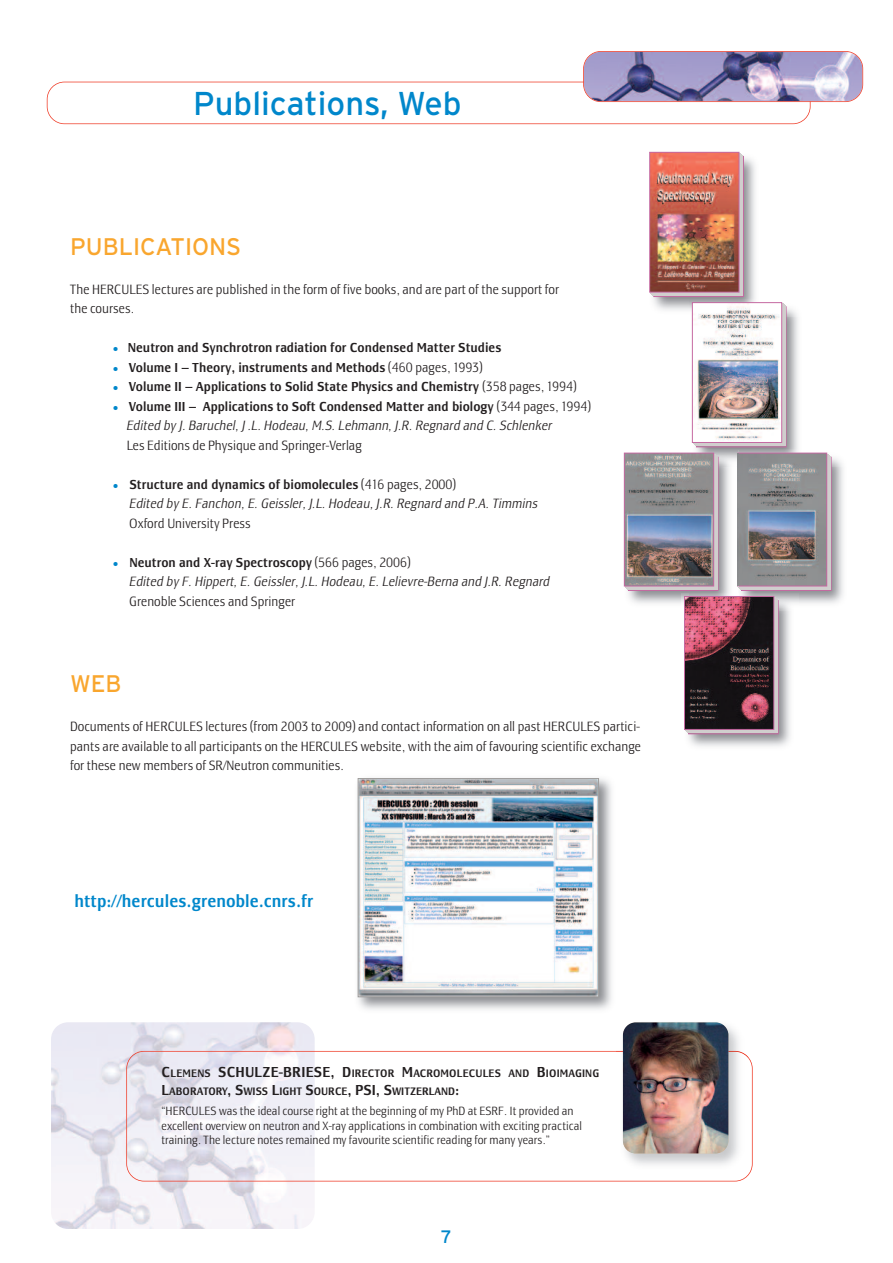
<style>
.page{position:relative;width:893px;height:1263px;background:#fff}
.page>*{position:absolute;margin:0;border:0;box-sizing:border-box;transform-origin:0 0}
.t1{font:33px "Interstate";color:#0087cb}
.t2{font:24px "Interstate";color:#f9a62e}
.t3{font:500 18px "Dagblad";color:#0087cb}
.t4{font:18px "Interstate";color:#0087cb}
.t5{font:300 13.5px/19.5px "Dagblad";color:#231f20}
.t6{font:italic 300 13.5px/19.5px "Dagblad";color:#231f20}
.t7{font:500 13.5px "Dagblad";color:#231f20}
.t8{font:300 12px/14.4px "Dagblad";color:#231f20}
.t9{font:500 11.25px/18px "Dagblad";color:#231f20}
.s1{font-weight:700;font-size:18px;color:#0087cb}
.s2{font-weight:300}
.s3{font-weight:700;font-style:normal;font-size:18px;color:#0087cb}
.s4{font-weight:500;font-style:normal}
.s5{font-style:normal}
.s6{font-size:15px}
</style>
<div class="page">
<img style="left:51px;top:1022px;width:264px;height:207px">
<div style="left:126px;top:1051px;width:627px;height:130px;border:2px solid #ef3c27;border-radius:18px"></div>
<img style="left:622px;top:1058px;width:126px;height:115px">
<img style="left:616px;top:1023px;width:123px;height:28px">
<img style="left:616px;top:1051px;width:132px;height:7px">
<img style="left:623px;top:1022px;width:105px;height:131px;border-radius:13px">
<div style="left:47px;top:82px;width:763px;height:42px;border:2px solid #ef3c27;border-radius:18px"></div>
<img style="left:649px;top:151px;width:106px;height:149px">
<div style="left:652px;top:155px;width:91px;height:141px;background:linear-gradient(to right,#d0cecd,#d0cecd)"></div>
<img style="left:651px;top:154px;width:86px;height:136px">
<div style="left:649px;top:152px;width:90px;height:140px;border:1px solid #c569a1"></div>
<img style="left:689px;top:300px;width:109px;height:150px">
<div style="left:695px;top:305px;width:90px;height:141px;background:linear-gradient(to right,#d0cecd,#d0cecd)"></div>
<img style="left:694px;top:304px;width:86px;height:137px">
<div style="left:692px;top:302px;width:90px;height:141px;border:1px solid #c569a1"></div>
<img style="left:738px;top:450px;width:105px;height:154px">
<svg style="left:740px;top:456px;width:90px;height:134px"></svg>
<img style="left:739px;top:455px;width:86px;height:129px">
<div style="left:737px;top:453px;width:90px;height:133px;border:1px solid #c569a1"></div>
<img style="left:623px;top:452px;width:66px;height:152px">
<img style="left:689px;top:450px;width:49px;height:143px">
<img style="left:738px;top:453px;width:1px;height:133px">
<svg style="left:627px;top:456px;width:90px;height:134px"></svg>
<img style="left:626px;top:455px;width:86px;height:129px">
<div style="left:624px;top:453px;width:90px;height:133px;border:1px solid #c569a1"></div>
<img style="left:681px;top:593px;width:117px;height:154px">
<div style="left:687px;top:599px;width:90px;height:134px;background:linear-gradient(to right,#d0cecd,#d0cecd)"></div>
<img style="left:686px;top:598px;width:86px;height:130px">
<div style="left:684px;top:596px;width:90px;height:134px;border:1px solid #c569a1"></div>
<img style="left:584px;top:52px;width:278px;height:49px;border-radius:17px">
<div style="left:583px;top:51px;width:280px;height:51px;border:2px solid #ef3c27;border-radius:18px"></div>
<img style="left:357px;top:778px;width:255px;height:232px">
<img style="left:360px;top:780px;width:237px;height:215px">
<div style="left:358px;top:778px;width:241px;height:219px;border:1px solid #9f9d9c"></div>
<h1 class="t1" style="left:193px;top:85px;width:270px">Publications, Web</h1>
<h2 class="t2" style="left:70px;top:233px;width:173px">PUBLICATIONS</h2>
<p class="t5" style="left:70px;top:280px;width:490px">The HERCULES lectures are published in the form of five books, and are part of the support for the courses.</p>
<p class="t7" style="left:113px;top:342px;width:390px"><span class="s1">•</span> Neutron and Synchrotron radiation for Condensed Matter Studies</p>
<p class="t7" style="left:113px;top:362px;width:372px"><span class="s1">•</span> Volume I – Theory, instruments and Methods <span class="s2">(460 pages, 1993)</span></p>
<p class="t7" style="left:113px;top:381px;width:465px"><span class="s1">•</span> Volume II – Applications to Solid State Physics and Chemistry <span class="s2">(358 pages, 1994)</span></p>
<p class="t6" style="left:127px;top:397px;width:466px;text-indent:-14px"><span class="s3">•</span> <span class="s4">Volume III – Applications to Soft Condensed Matter and biology</span> <span class="s5">(344 pages, 1994)<br></span>Edited by J. Baruchel, J .L. Hodeau, M.S. Lehmann, J.R. Regnard and C. Schlenker</p>
<p class="t5" style="left:127px;top:436px;width:237px">Les Editions de Physique and Springer-Verlag</p>
<p class="t6" style="left:130px;top:475px;width:410px;text-indent:-17px"><span class="s3">•</span> <span class="s4">Structure and dynamics of biomolecules</span> <span class="s5">(416 pages, 2000)<br></span>Edited by E. Fanchon, E. Geissler, J.L. Hodeau, J.R. Regnard and P.A. Timmins</p>
<p class="t5" style="left:129px;top:514px;width:123px">Oxford University Press</p>
<p class="t6" style="left:130px;top:553px;width:422px;text-indent:-17px"><span class="s3">•</span> <span class="s4">Neutron and X-ray Spectroscopy</span> <span class="s5">(566 pages, 2006)<br></span>Edited by F. Hippert, E. Geissler, J.L. Hodeau, E. Lelievre-Berna and J.R. Regnard</p>
<p class="t5" style="left:129px;top:592px;width:168px">Grenoble Sciences and Springer</p>
<h2 class="t2" style="left:70px;top:670px;width:53px">WEB</h2>
<p class="t5" style="left:70px;top:718px;width:572px;text-align:justify">Documents of HERCULES lectures (from 2003 to 2009) and contact information on all past HERCULES partici&shy;pants are available to all participants on the HERCULES website, with the aim of favouring scientific exchange for these new members of SR/Neutron communities.</p>
<h3 class="t3" style="left:74px;top:894px;width:240px">http://hercules.grenoble.cnrs.fr</h3>
<p class="t9" style="left:162px;top:1065px;width:439px"><span class="s6">C</span>LEMENS <span class="s6">SCHULZE-BRIESE, D</span>IRECTOR <span class="s6">M</span>ACROMOLECULES AND <span class="s6">B</span>IOIMAGING<br><span class="s6">L</span>ABORATORY<span class="s6">, S</span>WISS <span class="s6">L</span>IGHT <span class="s6">S</span>OURCE<span class="s6">, PSI, S</span>WITZERLAND<span class="s6">:</span></p>
<p class="t8" style="left:162px;top:1105px;width:422px">“HERCULES was the ideal course right at the beginning of my PhD at ESRF. It provided an excellent overview on neutron and X-ray applications in combination with exciting practical training. The lecture notes remained my favourite scientific reading for many years.”</p>
<h3 class="t4" style="left:441px;top:1226px;width:12px">7</h3>
</div>
